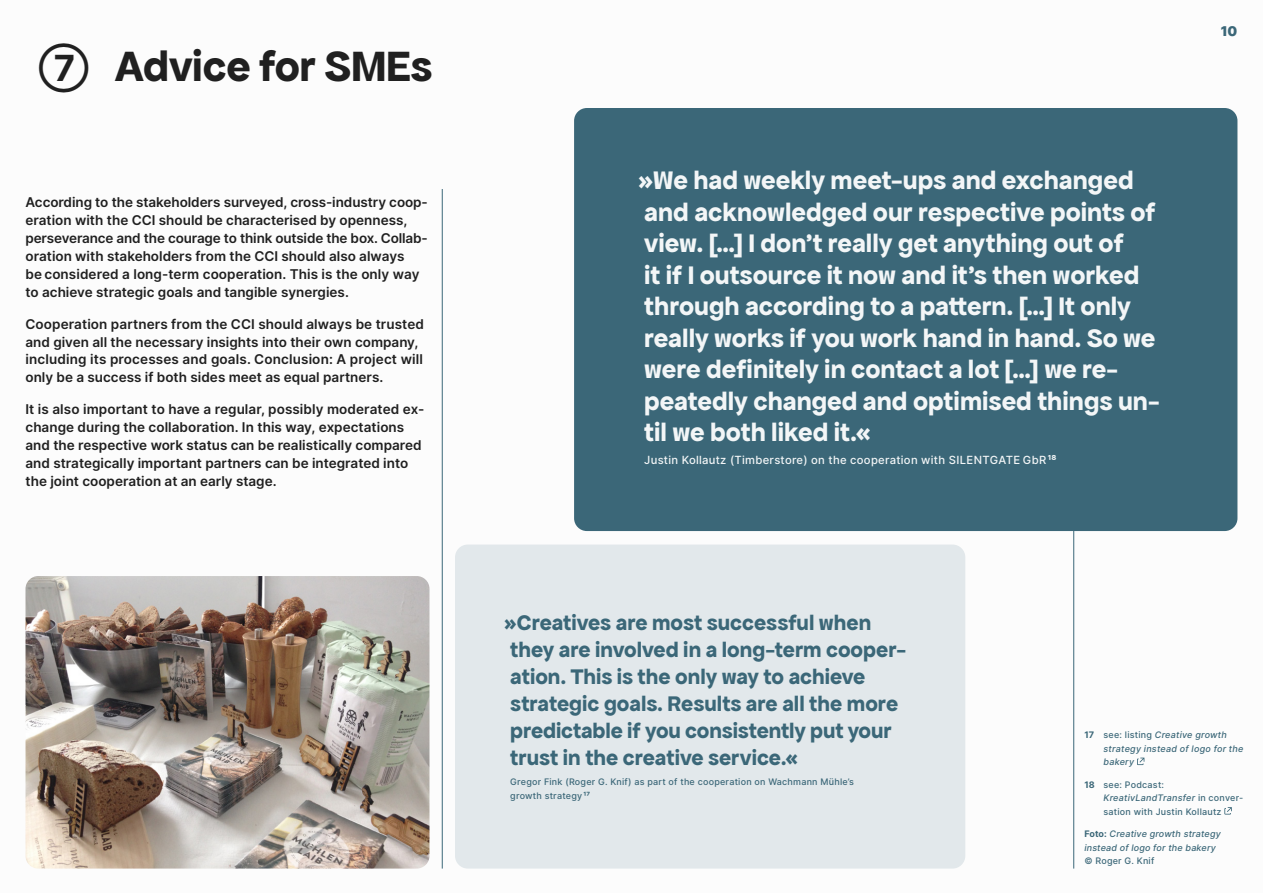
<style>
.page{position:relative;width:1263px;height:893px;background:#fff}
.page>*{position:absolute;margin:0;border:0;box-sizing:border-box;transform-origin:0 0}
.t1{font:700 45px "Apfel Grotezk";letter-spacing:-.005em;color:#202020}
.t2{font:700 27px/31.5px "Apfel Grotezk";color:#f3f6f7}
.t3{font:700 22.5px/27px "Apfel Grotezk";color:#3b6778}
.t4{font:600 13.5px/18px "Inter";color:#202020}
.t5{font:900 13.5px "Inter";color:#3b6778}
.t6{font:500 11.25px "Inter";letter-spacing:.025em;color:#f3f6f7}
.t7{font:500 9px/13.5px "Inter";letter-spacing:.025em;color:#3b6778}
.t8{font:italic 500 9px/13.5px "Inter";letter-spacing:.02em;color:#3b6778}
.s1{font-family:"Inter";font-size:36px}
.s2{font-weight:700}
.s3{font-weight:700;font-style:normal}
.s4{font-style:normal}
.s5{font-style:italic}
</style>
<div class="page">
<hr style="left:1073px;top:189px;width:1px;height:680px;background:#3b6778">
<hr style="left:442px;top:189px;width:1px;height:680px;background:#3b6778">
<div style="left:574px;top:108px;width:663px;height:423px;background:#3b6778;border-radius:13px"></div>
<svg style="left:1137px;top:758px;width:7px;height:7px"></svg>
<svg style="left:1224px;top:807px;width:8px;height:8px"></svg>
<div style="left:455px;top:545px;width:510px;height:324px;background:#e2e8eb;border-radius:13px"></div>
<img style="left:26px;top:576px;width:403px;height:293px">
<h1 class="t1" style="left:39px;top:40px;width:395px"><span class="s1">➆</span> Advice for SMEs</h1>
<p class="t4" style="left:26px;top:193px;width:404px">According to the stakeholders surveyed, cross-industry coop&shy;eration with the CCI should be characterised by openness, perseverance and the courage to think outside the box. Collab&shy;oration with stakeholders from the CCI should also always<br>be considered a long-term cooperation. This is the only way to achieve strategic goals and tangible synergies.</p>
<p class="t4" style="left:26px;top:314px;width:400px">Cooperation partners from the CCI should always be trusted and given all the necessary insights into their own company, including its processes and goals. Conclusion: A project will only be a success if both sides meet as equal partners.</p>
<p class="t4" style="left:26px;top:400px;width:400px">It is also important to have a regular, possibly moderated ex&shy;change during the collaboration. In this way, expectations and the respective work status can be realistically compared and strategically important partners can be integrated into the joint cooperation at an early stage.</p>
<p class="t2" style="left:638px;top:164px;width:523px">»We had weekly meet-ups and exchanged and acknowledged our respective points of view. […] I don't really get anything out of<br>it if I outsource it now and it's then worked through according to a pattern. […] It only really works if you work hand in hand. So we were definitely in contact a lot […] we re&shy;peatedly changed and optimised things un&shy;til we both liked it.«</p>
<p class="t6" style="left:644px;top:451px;width:414px">Justin Kollautz (Timberstore) on the cooperation with SILENTGATE GbR <span class="s2">18</span></p>
<p class="t5" style="left:1221px;top:21px;width:18px">10</p>
<h3 class="t3" style="left:504px;top:609px;width:403px">»Creatives are most successful when they are involved in a long-term cooper&shy;ation. This is the only way to achieve strategic goals. Results are all the more predictable if you consistently put your trust in the creative service.«</h3>
<p class="t7" style="left:510px;top:775px;width:345px">Gregor Fink (Roger G. Knif) as part of the cooperation on Wachmann Mühle’s growth strategy <span class="s2">17</span></p>
<p class="t8" style="left:1103px;top:728px;width:142px;text-indent:-19px"><span class="s3">17</span> <span class="s4">see: listing</span> Creative growth strategy instead of logo for the bakery</p>
<p class="t7" style="left:1103px;top:777px;width:141px;text-indent:-19px"><span class="s2">18</span> see: Podcast:<br><span class="s5">KreativLandTransfer</span> in conver&shy;sation with Justin Kollautz</p>
<p class="t8" style="left:1084px;top:827px;width:138px"><span class="s3">Foto:</span> Creative growth strategy instead of logo for the bakery</p>
<p class="t7" style="left:1084px;top:854px;width:71px">© Roger G. Knif</p>
</div>
